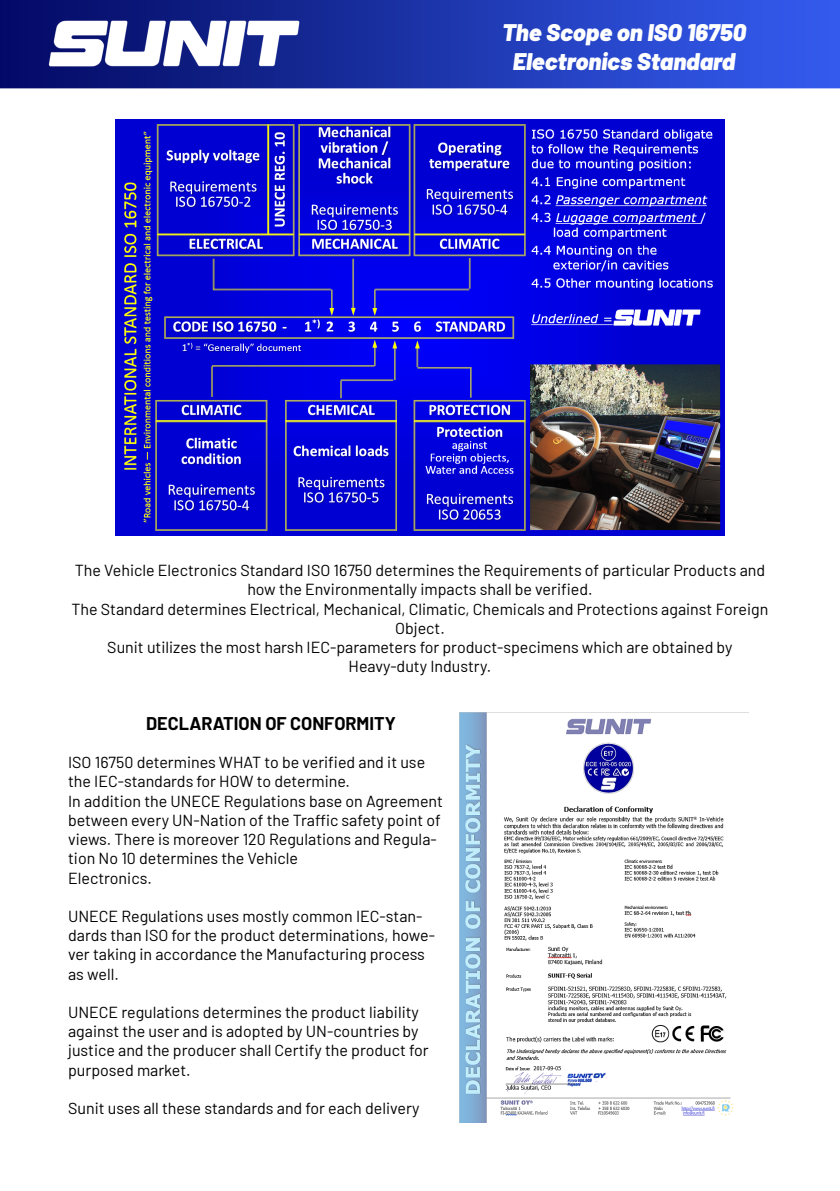
<style>
.page{position:relative;width:840px;height:1191px;background:#fff}
.page>*{position:absolute;margin:0;border:0;box-sizing:border-box;transform-origin:0 0}
.t1{font:italic 900 24px/28.8px "Barlow";color:#fff;text-align:center}
.t2{font:700 18px "Barlow";color:#000}
.t3{font:16px/19.2px "Barlow";color:#000}
</style>
<div class="page">
<img style="left:0;top:0;width:839px;height:713px">
<img style="left:116px;top:120px;width:608px;height:415px">
<img style="left:459px;top:712px;width:289px;height:411px">
<h1 class="t1" style="left:501px;top:16px;width:245px">The Scope on ISO 16750<br>Electronics Standard</h1>
<p class="t3" style="left:71px;top:559px;width:698px;text-align:center">The Vehicle Electronics Standard ISO 16750 determines the Requirements of particular Products and how the Environmentally impacts shall be verified.<br>The Standard determines Electrical, Mechanical, Climatic, Chemicals and Protections against Foreign Object.<br>Sunit utilizes the most harsh IEC-parameters for product-specimens which are obtained by Heavy-duty Industry.</p>
<p class="t2" style="left:146px;top:710px;width:251px">DECLARATION OF CONFORMITY</p>
<p class="t3" style="left:68px;top:751px;width:376px">ISO 16750 determines WHAT to be verified and it use the IEC-standards for HOW to determine.<br>In addition the UNECE Regulations base on Agreement between every UN-Nation of the Traffic safety point of views. There is moreover 120 Regulations and Regula&shy;tion No 10 determines the Vehicle<br>Electronics.</p>
<p class="t3" style="left:68px;top:905px;width:368px">UNECE Regulations uses mostly common IEC-stan&shy;dards than ISO for the product determinations, howe&shy;ver taking in accordance the Manufacturing process as well.</p>
<p class="t3" style="left:68px;top:1001px;width:362px">UNECE regulations determines the product liability against the user and is adopted by UN-countries by justice and the producer shall Certify the product for purposed market.</p>
<p class="t3" style="left:68px;top:1097px;width:353px">Sunit uses all these standards and for each delivery</p>
</div>
